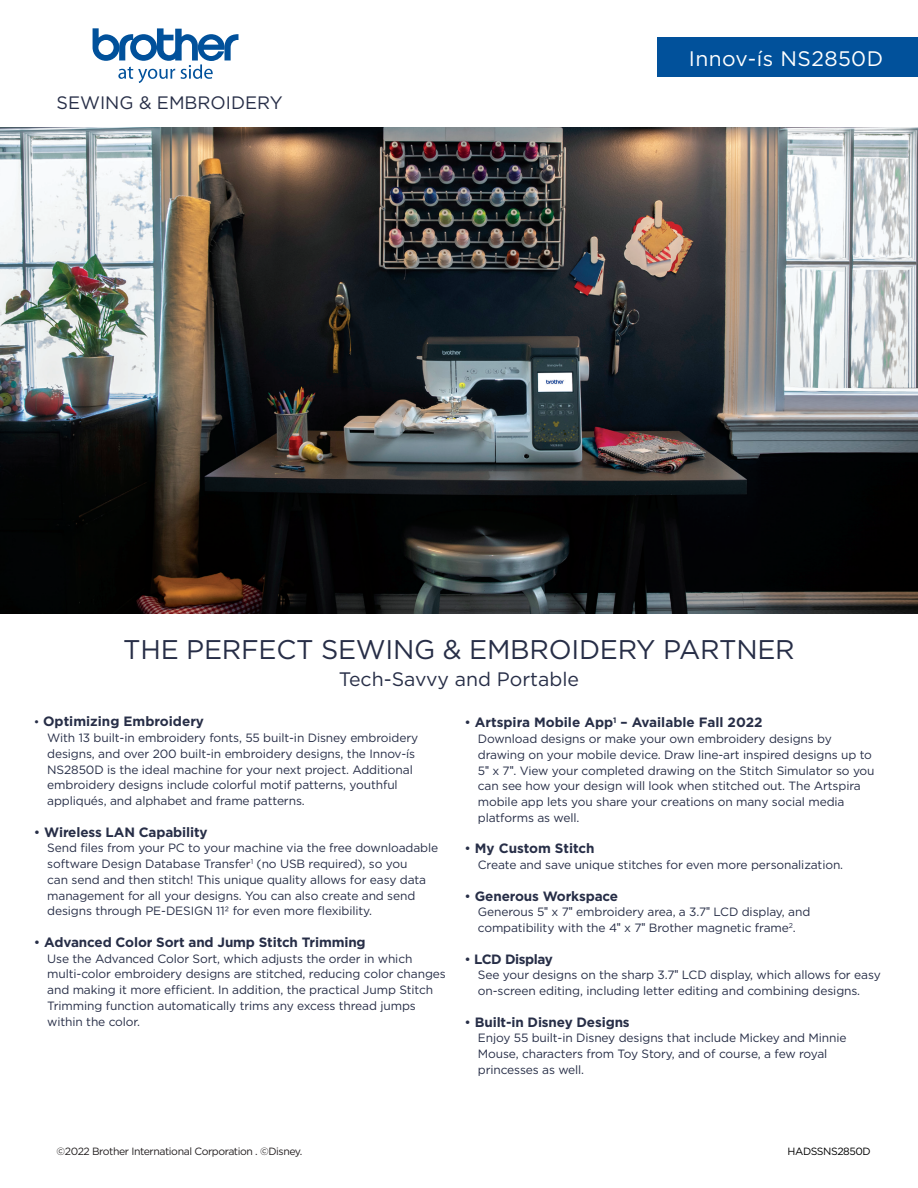
<style>
.page{position:relative;width:918px;height:1188px;background:#fff}
.page>*{position:absolute;margin:0;border:0;box-sizing:border-box;transform-origin:0 0}
.t1{font:27px "Gotham";letter-spacing:-.01em;color:#272e47}
.t2{font:21px "Gotham";letter-spacing:.02em;color:#fff}
.t3{font:19.5px "Gotham";color:#272e47}
.t4{font:18px "Gotham";color:#272e47}
.t5{font:700 13.5px "Gotham";letter-spacing:-.01em;color:#272e47}
.t6{font:700 13.5px "Gotham";letter-spacing:-.03em;color:#272e47}
.t7{font:12px/15.8px "Gotham";letter-spacing:-.01em;color:#272e47}
.t8{font:10.5px "Gotham";letter-spacing:-.04em;color:#231f20}
.t9{font:10.5px "Gotham";letter-spacing:-.04em;color:#000}
.s1{font-weight:400;font-size:12px}
.s2{font-weight:400}
.s3{font-family:"Sailec"}
</style>
<div class="page">
<div style="left:658px;top:38px;width:260px;height:39px;background:#01519b"></div>
<img style="left:0;top:128px;width:918px;height:486px">
<svg style="left:93px;top:28px;width:145px;height:55px"></svg>
<p class="t4" style="left:57px;top:92px;width:228px">SEWING &amp; EMBROIDERY</p>
<p class="t2" style="left:689px;top:45px;width:196px">Innov-ís NS2850D</p>
<p class="t1" style="left:123px;top:632px;width:673px">THE PERFECT SEWING &amp; EMBROIDERY PARTNER</p>
<p class="t3" style="left:339px;top:667px;width:242px">Tech-Savvy and Portable</p>
<p class="t5" style="left:34px;top:714px;width:172px"><span class="s1">•</span> Optimizing Embroidery</p>
<p class="t7" style="left:47px;top:730px;width:373px">With 13 built-in embroidery fonts, 55 built-in Disney embroidery designs, and over 200 built-in embroidery designs, the Innov-ís NS2850D is the ideal machine for your next project. Additional embroidery designs include colorful motif patterns, youthful appliqués, and alphabet and frame patterns.</p>
<p class="t5" style="left:34px;top:824px;width:175px"><span class="s2">•</span> Wireless LAN Capability</p>
<p class="t7" style="left:47px;top:840px;width:393px">Send files from your PC to your machine via the free downloadable software Design Database Transfer<sup>1</sup> (no USB required), so you<br>can send and then stitch! This unique quality allows for easy data management for all your designs. You can also create and send designs through PE-DESIGN 112 for even more flexibility.</p>
<p class="t5" style="left:34px;top:934px;width:333px"><span class="s2">•</span> Advanced Color Sort and Jump Stitch Trimming</p>
<p class="t7" style="left:47px;top:950px;width:400px">Use the Advanced Color Sort, which adjusts the order in which multi-color embroidery designs are stitched, reducing color changes and making it more efficient. In addition, the practical Jump Stitch Trimming function automatically trims any excess thread jumps within the color.</p>
<p class="t5" style="left:464px;top:715px;width:300px"><span class="s2">•</span> Artspira Mobile App<sup>1</sup> – Available Fall 2022</p>
<p class="t7" style="left:478px;top:731px;width:398px">Download designs or make your own embroidery designs by drawing on your mobile device. Draw line-art inspired designs up to 5<span class="s3">"</span> x 7<span class="s3">"</span>. View your completed drawing on the Stitch Simulator so you can see how your design will look when stitched out. The Artspira mobile app lets you share your creations on many social media platforms as well.</p>
<p class="t5" style="left:464px;top:841px;width:132px"><span class="s2">•</span> My Custom Stitch</p>
<p class="t7" style="left:478px;top:857px;width:367px">Create and save unique stitches for even more personalization.</p>
<p class="t5" style="left:464px;top:888px;width:155px"><span class="s2">•</span> Generous Workspace</p>
<p class="t7" style="left:478px;top:904px;width:334px">Generous 5<span class="s3">"</span> x 7<span class="s3">"</span> embroidery area, a 3.7<span class="s3">"</span> LCD display, and compatibility with the 4<span class="s3">"</span> x 7<span class="s3">"</span> Brother magnetic frame<sup>2</sup>.</p>
<p class="t6" style="left:464px;top:951px;width:90px"><span class="s2">•</span> LCD Display</p>
<p class="t7" style="left:478px;top:967px;width:404px">See your designs on the sharp 3.7<span class="s3">"</span> LCD display, which allows for easy on-screen editing, including letter editing and combining designs.</p>
<p class="t5" style="left:464px;top:1014px;width:167px"><span class="s2">•</span> Built-in Disney Designs</p>
<p class="t7" style="left:478px;top:1030px;width:370px">Enjoy 55 built-in Disney designs that include Mickey and Minnie<br>Mouse, characters from Toy Story, and of course, a few royal princesses as well.</p>
<p class="t8" style="left:57px;top:1144px;width:247px">©2022 Brother International Corporation . ©Disney.</p>
<p class="t9" style="left:788px;top:1144px;width:85px">HADSSNS2850D</p>
</div>
